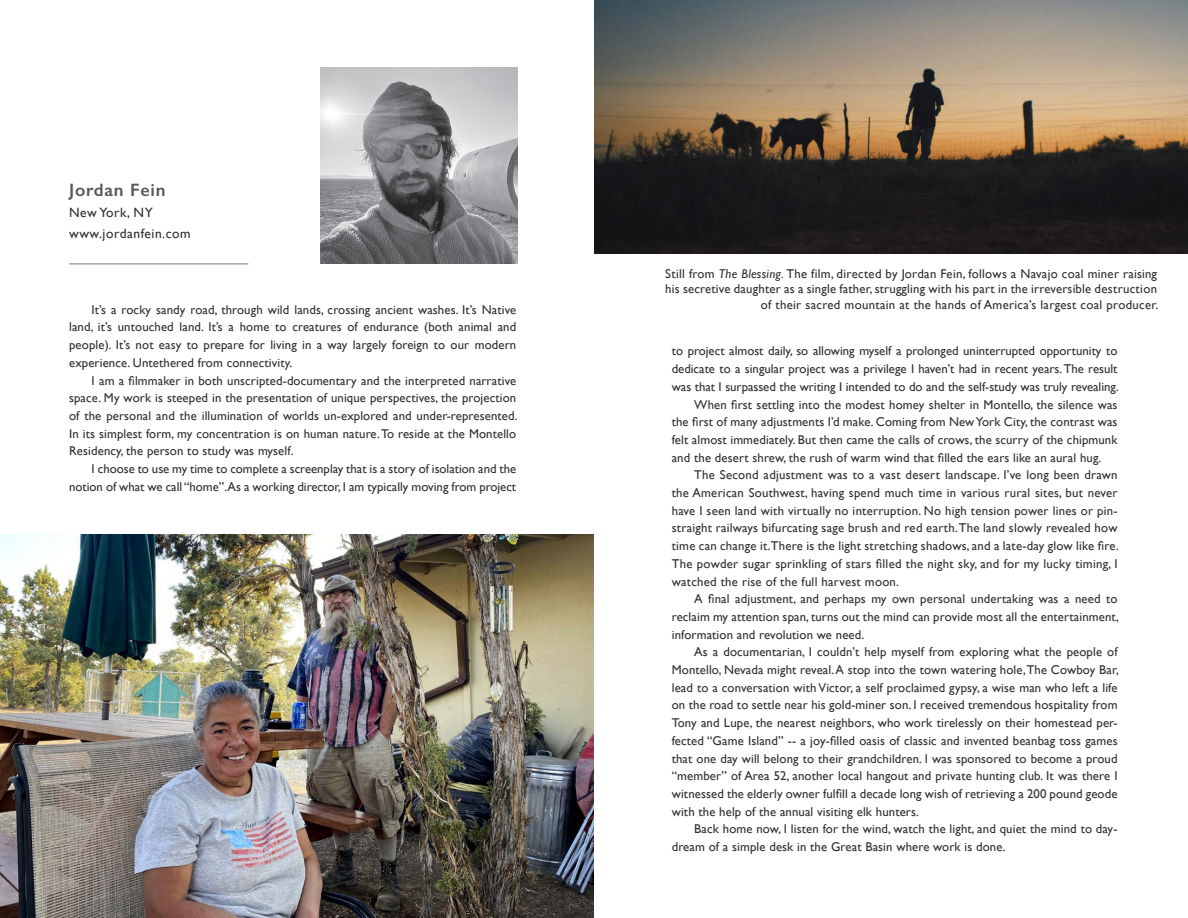
<style>
.page{position:relative;width:1188px;height:918px;background:#fff}
.page>*{position:absolute;margin:0;border:0;box-sizing:border-box;transform-origin:0 0}
.t1{font:600 18px "Gill Sans";letter-spacing:.04em;color:#57585a}
.t2{font:13.5px "Gill Sans";letter-spacing:.04em;color:#312f30}
.t3{font:12.75px/17.7px "Gill Sans";letter-spacing:.01em;color:#312f30;text-align:justify}
.s1{font-style:italic}
</style>
<div class="page">
<img style="left:320px;top:67px;width:197px;height:197px">
<hr style="left:69px;top:263px;width:179px;height:2px;background:#57585a">
<img style="left:0;top:535px;width:594px;height:383px">
<img style="left:594px;top:0;width:594px;height:254px">
<p class="t1" style="left:69px;top:179px;width:98px">Jordan Fein</p>
<p class="t2" style="left:69px;top:204px;width:85px">New York, NY</p>
<p class="t2" style="left:69px;top:225px;width:123px">www.jordanfein.com</p>
<p class="t3" style="left:69px;top:301px;width:449px;text-indent:22px">It’s a rocky sandy road, through wild lands, crossing ancient washes. It’s Native land, it’s untouched land. It’s a home to creatures of endurance (both animal and people). It’s not easy to prepare for living in a way largely foreign to our modern experience. Untethered from connectivity.</p>
<p class="t3" style="left:69px;top:371px;width:450px;text-indent:22px">I am a filmmaker in both unscripted-documentary and the interpreted narrative space. My work is steeped in the presentation of unique perspectives, the projection of the personal and the illumination of worlds un-explored and under-represented.<br>In its simplest form, my concentration is on human nature. To reside at the Montello Residency, the person to study was myself.</p>
<p class="t3" style="left:69px;top:460px;width:449px;text-align:right">I choose to use my time to complete a screenplay that is a story of isolation and the notion of what we call “home”.As a working director, I am typically moving from project</p>
<p class="t3" style="left:665px;top:266px;width:495px;line-height:15.3px;text-align:right">Still from <span class="s1">The Blessing.</span> The film, directed by Jordan Fein, follows a Navajo coal miner raising his secretive daughter as a single father, struggling with his part in the irreversible destruction of their sacred mountain at the hands of America’s largest coal producer.</p>
<p class="t3" style="left:672px;top:342px;width:449px">to project almost daily, so allowing myself a prolonged uninterrupted opportunity to dedicate to a singular project was a privilege I haven’t had in recent years. The result was that I surpassed the writing I intended to do and the self-study was truly revealing.</p>
<p class="t3" style="left:672px;top:395px;width:447px;text-indent:22px">When first settling into the modest homey shelter in Montello, the silence was the first of many adjustments I’d make. Coming from New York City, the contrast was felt almost immediately. But then came the calls of crows, the scurry of the chipmunk and the desert shrew, the rush of warm wind that filled the ears like an aural hug.</p>
<p class="t3" style="left:672px;top:466px;width:449px;text-indent:22px">The Second adjustment was to a vast desert landscape. I’ve long been drawn the American Southwest, having spend much time in various rural sites, but never have I seen land with virtually no interruption. No high tension power lines or pin&shy;straight railways bifurcating sage brush and red earth. The land slowly revealed how time can change it.There is the light stretching shadows, and a late-day glow like fire.<br>The powder sugar sprinkling of stars filled the night sky, and for my lucky timing, I watched the rise of the full harvest moon.</p>
<p class="t3" style="left:672px;top:590px;width:449px;text-indent:22px">A final adjustment, and perhaps my own personal undertaking was a need to reclaim my attention span, turns out the mind can provide most all the entertainment, information and revolution we need.</p>
<p class="t3" style="left:672px;top:643px;width:449px;text-indent:22px">As a documentarian, I couldn’t help myself from exploring what the people of Montello, Nevada might reveal. A stop into the town watering hole, The Cowboy Bar, lead to a conversation with Victor, a self proclaimed gypsy, a wise man who left a life on the road to settle near his gold-miner son. I received tremendous hospitality from Tony and Lupe, the nearest neighbors, who work tirelessly on their homestead per&shy;fected “Game Island” -- a joy-filled oasis of classic and invented beanbag toss games that one day will belong to their grandchildren. I was sponsored to become a proud “member” of Area 52, another local hangout and private hunting club. It was there I witnessed the elderly owner fulfill a decade long wish of retrieving a 200 pound geode with the help of the annual visiting elk hunters.</p>
<p class="t3" style="left:672px;top:820px;width:447px;text-indent:22px">Back home now, I listen for the wind, watch the light, and quiet the mind to day&shy;dream of a simple desk in the Great Basin where work is done.</p>
</div>
